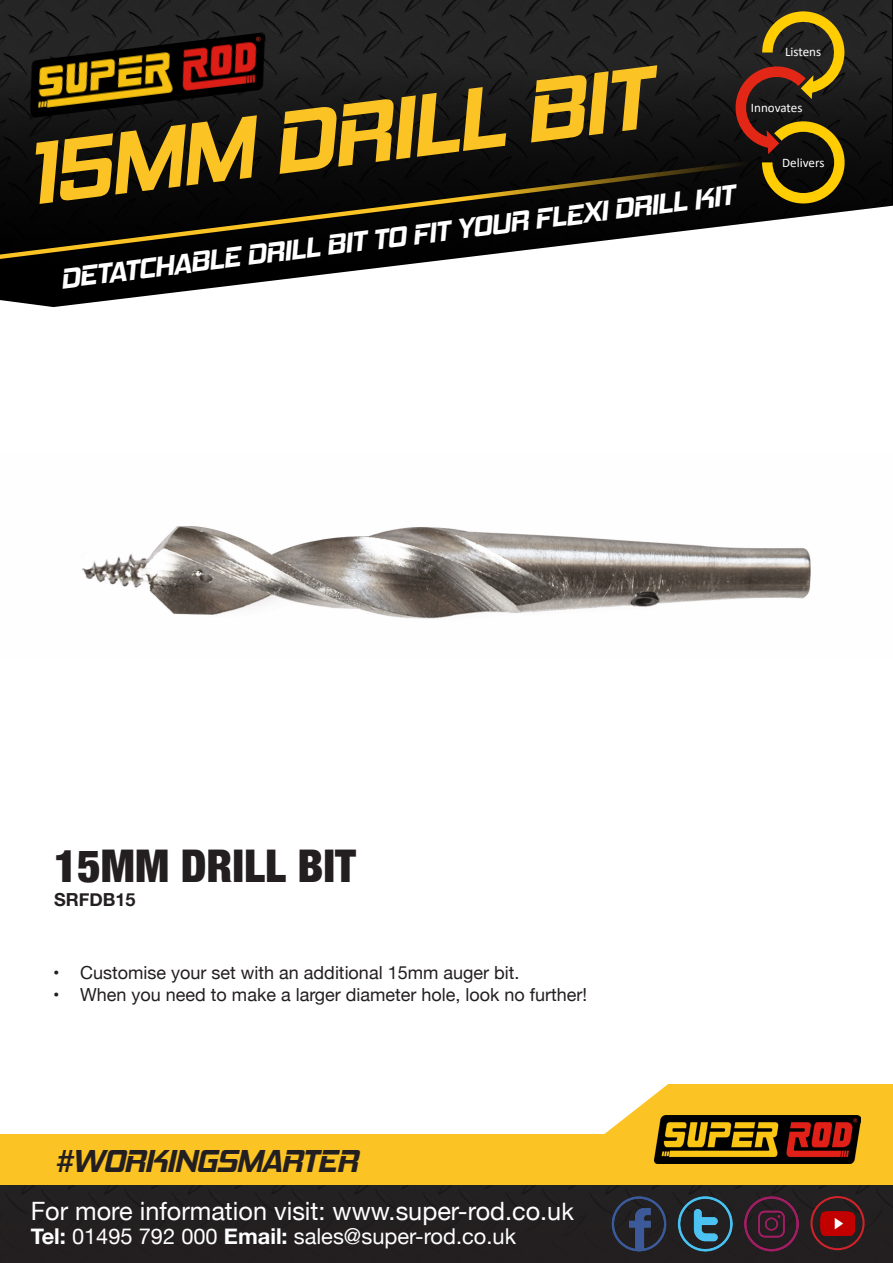
<style>
.page{position:relative;width:893px;height:1263px;background:#fff}
.page>*{position:absolute;margin:0;border:0;box-sizing:border-box;transform-origin:0 0}
.t1{font:italic 700 90.15px "Hemi Head Rg";color:#fcc324}
.t2{font:900 condensed 45.15px "Helvetica Neue";color:#231f20}
.ONLY{font:italic 700 31.95px "Hemi Head Rg";letter-spacing:-.04em;color:#231f20}
.t3{font:italic 700 28.5px "Hemi Head Rg";color:#fff}
.t4{font:25.2px "Helvetica Neue";color:#fff}
.t5{font:21.9px "Helvetica Neue";color:#fff}
.t6{font:18px "Helvetica Neue";color:#231f20}
.t7{font:700 18px "Helvetica Neue";color:#231f20}
.t8{font:13.05px "Calibri";color:#fff}
.s1{font-size:24px}
.s2{font-weight:700}
</style>
<div class="page">
<img style="left:0;top:0;width:892px;height:303px">
<div style="left:0;top:1135px;width:893px;height:128px;background:#fcc324"></div>
<div style="left:0;top:1185px;width:893px;height:78px;background:#232020"></div>
<div style="left:668px;top:1084px;width:225px;height:75px;background:#fcc324"></div>
<svg style="left:573px;top:1084px;width:95px;height:75px"></svg>
<svg style="left:0;top:159px;width:750px;height:108px;background:#26241f"></svg>
<img style="left:24px;top:32px;width:247px;height:86px">
<svg style="left:732px;top:11px;width:117px;height:192px;background:#4c3713"></svg>
<img style="left:600px;top:1185px;width:205px;height:78px">
<img style="left:655px;top:1115px;width:205px;height:48px">
<div style="left:810px;top:1196px;width:55px;height:54px;border:2px solid #d1232a;border-radius:50%"></div>
<img style="left:820px;top:1211px;width:35px;height:24px">
<img style="left:82px;top:526px;width:729px;height:93px">
<p class="t1" style="left:19px;top:120px;width:631px;rotate:-7deg">15MM DRILL BIT</p>
<p class="t3" style="left:58px;top:261px;width:681px;rotate:-7deg">DETATCHABLE DRILL BIT TO FIT YOUR FLEXI DRILL KIT</p>
<p class="t8" style="left:785px;top:43px;width:38px">Listens</p>
<p class="t8" style="left:751px;top:98px;width:53px">Innovates</p>
<p class="t8" style="left:782px;top:154px;width:44px">Delivers</p>
<p class="t2" style="left:54px;top:829px;width:303px">15MM DRILL BIT</p>
<p class="t7" style="left:54px;top:886px;width:83px">SRFDB15</p>
<p class="t6" style="left:53px;top:960px;width:468px">• Customise your set with an additional 15mm auger bit.</p>
<p class="t6" style="left:53px;top:981px;width:535px">• When you need to make a larger diameter hole, look no further!</p>
<p class="ONLY" style="left:55px;top:1141px;width:305px">#WORKINGSMARTER</p>
<p class="t4" style="left:31px;top:1192px;width:545px">For more information visit: www.super-rod.co.u<span class="s1">k</span></p>
<p class="t5" style="left:31px;top:1221px;width:487px"><span class="s2">Tel:</span> 01495 792 000 <span class="s2">Email:</span> sales@super-rod.co.uk</p>
</div>
